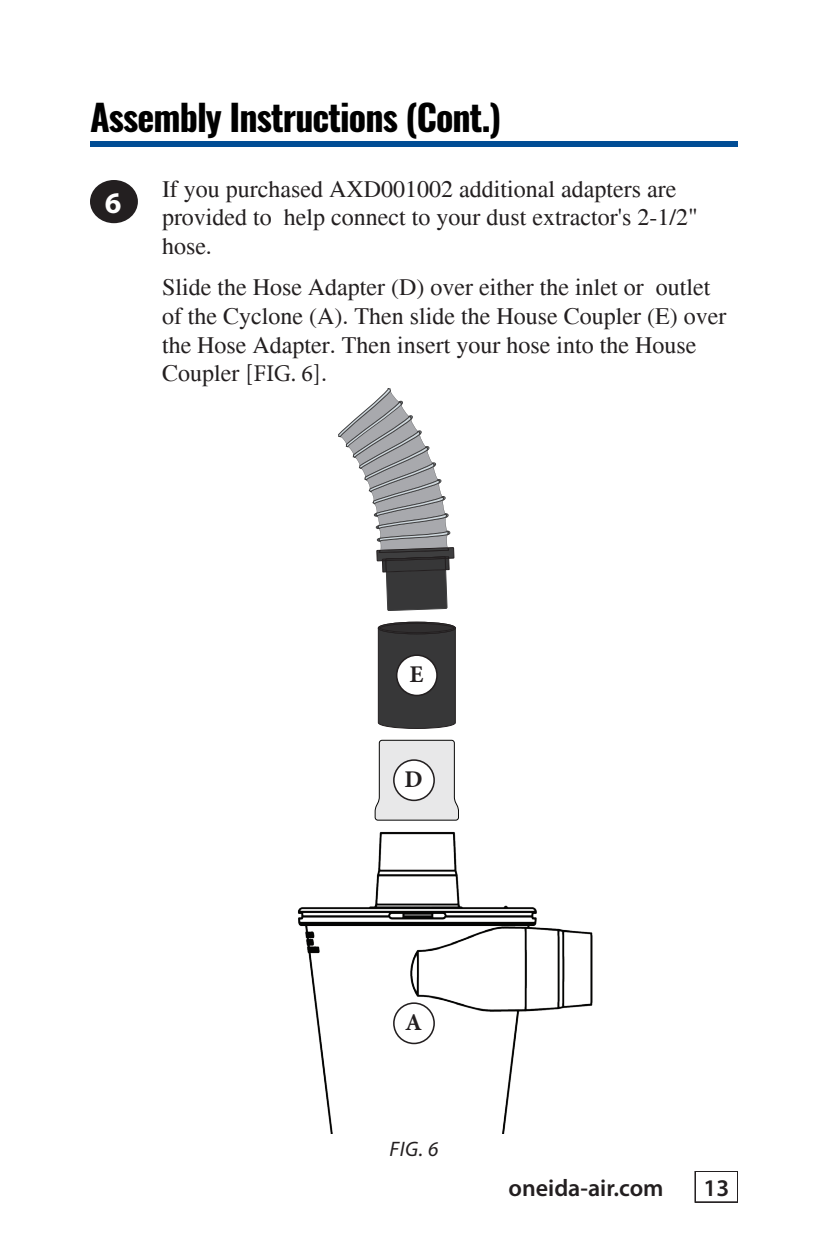
<style>
.page{position:relative;width:828px;height:1260px;background:#fff}
.page>*{position:absolute;margin:0;border:0;box-sizing:border-box;transform-origin:0 0}
.t1{font:700 36px "Oswald";letter-spacing:-.025em;color:#000}
.t2{font:700 30px "Myriad Pro";color:#fff}
.t3{font:24px/28.8px "Times";color:#231f20}
.t4{font:600 24px "Myriad Pro";color:#231f20}
.t5{font:700 24px "Minion Pro";color:#231f20}
.t6{font:italic 21px "Myriad Pro";color:#231f20}
.s1{font-family:"Minion Pro"}
</style>
<div class="page">
<div style="left:695px;top:1171px;width:43px;height:32px;border:1px solid #231f20"></div>
<div style="left:90px;top:141px;width:648px;height:6px;background:#014d95"></div>
<div style="left:378px;top:628px;width:78px;height:101px;background:#373738"></div>
<div style="left:378px;top:622px;width:77px;height:12px;background:#2a2627;border-radius:50%"></div>
<div style="left:378px;top:622px;width:77px;height:12px;border:1px solid #231f20;border-radius:50%"></div>
<div style="left:380px;top:623px;width:74px;height:10px;background:#312f30;border-radius:50%"></div>
<div style="left:379px;top:623px;width:75px;height:10px;border:1px solid #231f20;border-radius:50%"></div>
<svg style="left:375px;top:740px;width:84px;height:78px;background:#dfdfe0"></svg>
<img style="left:298px;top:818px;width:295px;height:316px">
<div style="left:90px;top:180px;width:48px;height:43px;background:#231f20;border-radius:50%"></div>
<div style="left:394px;top:1003px;width:40px;height:40px;background:#fff;border-radius:50%"></div>
<div style="left:393px;top:1002px;width:42px;height:42px;border:2px solid #231f20;border-radius:50%"></div>
<div style="left:394px;top:760px;width:40px;height:40px;background:#fff;border-radius:50%"></div>
<div style="left:393px;top:759px;width:42px;height:42px;border:2px solid #231f20;border-radius:50%"></div>
<div style="left:397px;top:655px;width:40px;height:40px;background:#fff;border-radius:50%"></div>
<div style="left:396px;top:654px;width:42px;height:42px;border:2px solid #231f20;border-radius:50%"></div>
<svg style="left:338px;top:388px;width:116px;height:223px"></svg>
<h1 class="t1" style="left:90px;top:92px;width:413px">Assembly Instructions (Cont.)</h1>
<p class="t2" style="left:105px;top:183px;width:18px">6</p>
<p class="t3" style="left:162px;top:174px;width:538px">If you purchased AXD001002 additional adapters are provided to help connect to your dust extractor's 2-1/2" hose.</p>
<p class="t3" style="left:162px;top:273px;width:566px">Slide the Hose Adapter (D) over either the inlet or outlet of the Cyclone (A). Then slide the House Coupler (E) over the Hose Adapter. Then insert your hose into the House Coupler <span class="s1">[FIG. 6]</span>.</p>
<p class="t5" style="left:409px;top:657px;width:15px">E</p>
<p class="t5" style="left:404px;top:762px;width:20px">D</p>
<p class="t5" style="left:405px;top:1005px;width:18px">A</p>
<p class="t6" style="left:390px;top:1136px;width:50px">FIG. 6</p>
<p class="t4" style="left:509px;top:1173px;width:157px">oneida-air.com</p>
<p class="t4" style="left:704px;top:1173px;width:27px">13</p>
</div>
